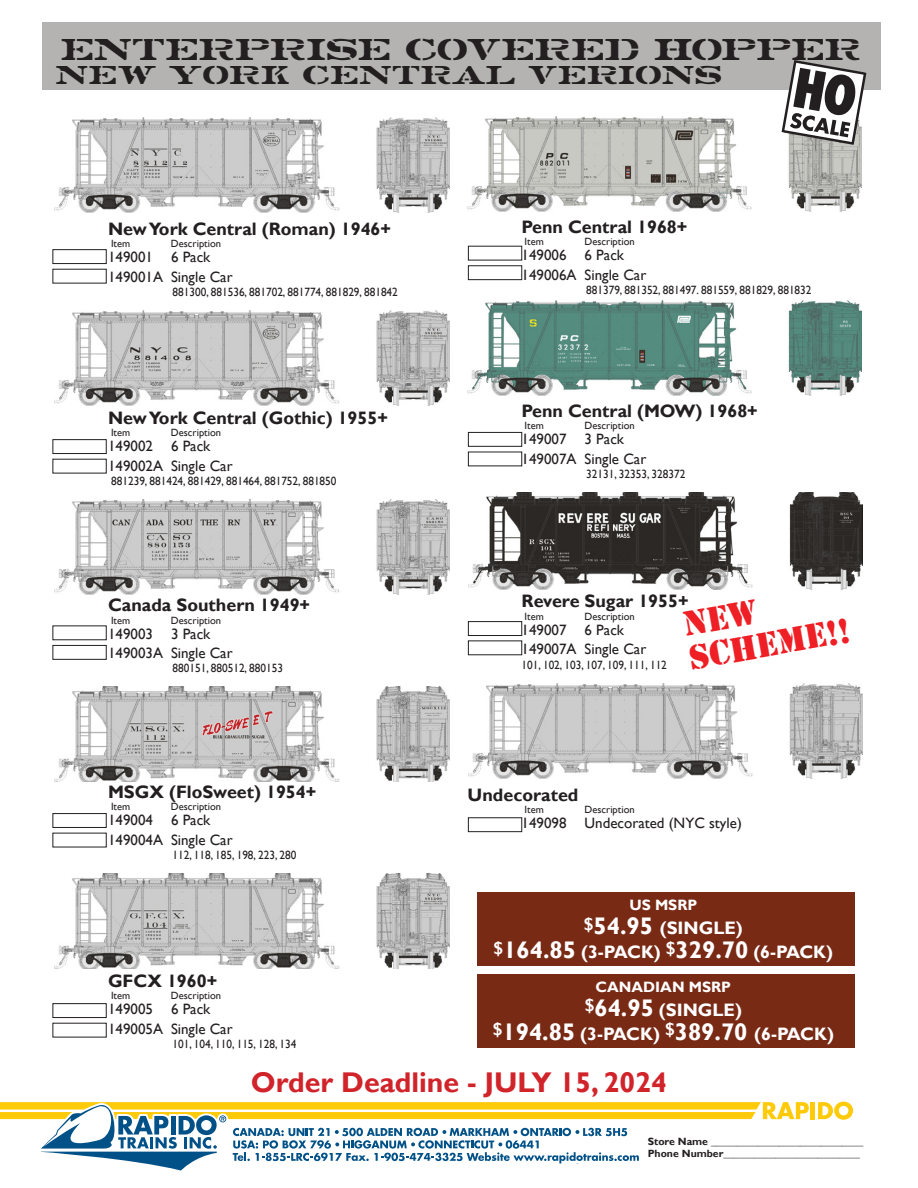
<style>
.page{position:relative;width:918px;height:1188px;background:#fff}
.page>*{position:absolute;margin:0;border:0;box-sizing:border-box;transform-origin:0 0}
.copy_3{font:36px/34.5px "Stencil";color:#ee2026}
.copy_3-2{font:700 28.5px "Gill Sans";color:#d1232a}
.Image{font:21px "NYCDATAMEDNEW";letter-spacing:-.025em;color:#231f20}
.head_list{font:700 18px "Gill Sans";color:#231f20}
.info{font:700 18px "Gill Sans";letter-spacing:-.04em;color:#fff}
.info-2{font:700 18px "Gill Sans";color:#fff}
.copy_3-3{font:18px "NYCDATAMEDNEW";color:#231f20}
.copy_3-4{font:15px "Gill Sans";color:#231f20}
.info-3{font:700 15px "Gill Sans";color:#fff}
.Second_line{font:12px "Gill Sans";color:#231f20;scale:.94 1}
.head_list-2{font:12px "Gill Sans";color:#231f20;scale:.94 1}
.Listing{font:10.5px "Gill Sans";color:#231f20}
.t1{font:700 10.5px/12.6px "Gill Sans";color:#231f20}
.s1{font-size:24px}
</style>
<div class="page">
<hr style="left:811px;top:1102px;width:4px;height:17px;background:#feca0a">
<svg style="left:818px;top:1102px;width:35px;height:18px"></svg>
<svg style="left:0;top:1102px;width:809px;height:69px"></svg>
<img style="left:55px;top:117px;width:394px;height:95px">
<img style="left:55px;top:311px;width:394px;height:95px">
<img style="left:55px;top:500px;width:394px;height:94px">
<img style="left:55px;top:687px;width:394px;height:95px">
<img style="left:55px;top:874px;width:394px;height:95px">
<img style="left:468px;top:117px;width:394px;height:95px">
<img style="left:468px;top:301px;width:394px;height:95px">
<img style="left:469px;top:493px;width:394px;height:96px">
<img style="left:469px;top:683px;width:394px;height:95px">
<div style="left:477px;top:893px;width:378px;height:73px;background:#782a15"></div>
<div style="left:477px;top:974px;width:378px;height:73px;background:#782a15"></div>
<div style="left:42px;top:22px;width:838px;height:68px;background:#b5b2b2"></div>
<svg style="left:782px;top:60px;width:84px;height:85px"></svg>
<div style="left:52px;top:249px;width:55px;height:15px;border:1px solid #231f20"></div>
<div style="left:52px;top:439px;width:55px;height:15px;border:1px solid #231f20"></div>
<div style="left:468px;top:432px;width:54px;height:15px;border:1px solid #231f20"></div>
<div style="left:52px;top:813px;width:55px;height:15px;border:1px solid #231f20"></div>
<div style="left:468px;top:621px;width:54px;height:15px;border:1px solid #231f20"></div>
<div style="left:468px;top:817px;width:54px;height:15px;border:1px solid #231f20"></div>
<div style="left:52px;top:1003px;width:55px;height:15px;border:1px solid #231f20"></div>
<div style="left:468px;top:265px;width:54px;height:15px;border:1px solid #231f20"></div>
<div style="left:52px;top:645px;width:55px;height:15px;border:1px solid #231f20"></div>
<p class="Image" style="left:60px;top:41px;width:803px">ENTERPRISE COVERED HOPPER</p>
<p class="copy_3-3" style="left:56px;top:68px;width:668px">NEW YORK CENTRAL VERIONS</p>
<p class="head_list" style="left:108px;top:218px;width:285px">New York Central (Roman) 1946+</p>
<p class="Listing" style="left:111px;top:238px;width:21px">Item</p>
<p class="Listing" style="left:171px;top:238px;width:52px">Description</p>
<p class="copy_3-4" style="left:108px;top:249px;width:104px">149001 6 Pack</p>
<p class="copy_3-4" style="left:108px;top:268px;width:126px">149001A Single Car</p>
<p class="Second_line" style="left:172px;top:285px;width:241px">881300, 881536, 881702, 881774, 881829, 881842</p>
<p class="head_list" style="left:108px;top:407px;width:281px">New York Central (Gothic) 1955+</p>
<p class="Listing" style="left:111px;top:427px;width:21px">Item</p>
<p class="Listing" style="left:171px;top:427px;width:52px">Description</p>
<p class="copy_3-4" style="left:108px;top:437px;width:104px">149002 6 Pack</p>
<p class="copy_3-4" style="left:108px;top:457px;width:126px">149002A Single Car</p>
<p class="Second_line" style="left:111px;top:474px;width:241px">881239, 881424, 881429, 881464, 881752, 881850</p>
<p class="head_list" style="left:108px;top:594px;width:204px">Canada Southern 1949+</p>
<p class="Listing" style="left:111px;top:614px;width:21px">Item</p>
<p class="Listing" style="left:171px;top:614px;width:52px">Description</p>
<p class="copy_3-4" style="left:108px;top:625px;width:104px">149003 3 Pack</p>
<p class="copy_3-4" style="left:108px;top:644px;width:126px">149003A Single Car</p>
<p class="Second_line" style="left:172px;top:661px;width:119px">880151, 880512, 880153</p>
<p class="head_list" style="left:108px;top:781px;width:210px">MSGX (FloSweet) 1954+</p>
<p class="Listing" style="left:111px;top:801px;width:21px">Item</p>
<p class="Listing" style="left:171px;top:801px;width:52px">Description</p>
<p class="copy_3-4" style="left:108px;top:812px;width:104px">149004 6 Pack</p>
<p class="copy_3-4" style="left:108px;top:831px;width:126px">149004A Single Car</p>
<p class="Second_line" style="left:172px;top:848px;width:133px">112, 118, 185, 198, 223, 280</p>
<p class="head_list" style="left:108px;top:970px;width:111px">GFCX 1960+</p>
<p class="Listing" style="left:111px;top:990px;width:21px">Item</p>
<p class="Listing" style="left:171px;top:990px;width:52px">Description</p>
<p class="copy_3-4" style="left:108px;top:1000px;width:104px">149005 6 Pack</p>
<p class="copy_3-4" style="left:108px;top:1020px;width:126px">149005A Single Car</p>
<p class="Second_line" style="left:172px;top:1037px;width:133px">101, 104, 110, 115, 128, 134</p>
<p class="head_list" style="left:522px;top:216px;width:167px">Penn Central 1968+</p>
<p class="Listing" style="left:525px;top:236px;width:21px">Item</p>
<p class="Listing" style="left:585px;top:236px;width:52px">Description</p>
<p class="copy_3-4" style="left:522px;top:247px;width:104px">149006 6 Pack</p>
<p class="copy_3-4" style="left:522px;top:266px;width:126px">149006A Single Car</p>
<p class="Second_line" style="left:586px;top:283px;width:241px">881379, 881352, 881497. 881559, 881829, 881832</p>
<p class="head_list" style="left:522px;top:400px;width:238px">Penn Central (MOW) 1968+</p>
<p class="Listing" style="left:525px;top:420px;width:21px">Item</p>
<p class="Listing" style="left:585px;top:420px;width:52px">Description</p>
<p class="copy_3-4" style="left:522px;top:430px;width:104px">149007 3 Pack</p>
<p class="copy_3-4" style="left:522px;top:450px;width:126px">149007A Single Car</p>
<p class="Second_line" style="left:586px;top:467px;width:107px">32131, 32353, 328372</p>
<p class="head_list" style="left:522px;top:590px;width:168px">Revere Sugar 1955+</p>
<p class="Listing" style="left:525px;top:610px;width:21px">Item</p>
<p class="Listing" style="left:585px;top:610px;width:52px">Description</p>
<p class="copy_3-4" style="left:522px;top:621px;width:104px">149007 6 Pack</p>
<p class="copy_3-4" style="left:522px;top:641px;width:126px">149007A Single Car</p>
<p class="head_list-2" style="left:522px;top:658px;width:156px">101, 102, 103, 107, 109, 111, 112</p>
<p class="copy_3" style="left:681px;top:608px;width:165px;rotate:-10deg">NEW<br>SCHEME!!</p>
<p class="head_list" style="left:468px;top:784px;width:112px">Undecorated</p>
<p class="Listing" style="left:525px;top:803px;width:21px">Item</p>
<p class="Listing" style="left:585px;top:803px;width:52px">Description</p>
<p class="copy_3-4" style="left:522px;top:814px;width:222px">149098 Undecorated (NYC style)</p>
<p class="info-3" style="left:629px;top:896px;width:69px">US MSRP</p>
<p class="info-2" style="left:584px;top:918px;width:160px">$<span class="s1">54.95</span> (SINGLE)</p>
<p class="info" style="left:494px;top:942px;width:341px">$<span class="s1">164.85</span> (3-PACK) $<span class="s1">329.70</span> (6-PACK)</p>
<p class="info-3" style="left:596px;top:978px;width:137px">CANADIAN MSRP</p>
<p class="info-2" style="left:585px;top:999px;width:159px">$<span class="s1">64.95</span> (SINGLE)</p>
<p class="info" style="left:493px;top:1023px;width:343px">$<span class="s1">194.85</span> (3-PACK) $<span class="s1">389.70</span> (6-PACK)</p>
<p class="copy_3-2" style="left:251px;top:1065px;width:417px">Order Deadline - JULY 15, 2024</p>
<p class="t1" style="left:648px;top:1135px;width:217px">Store Name _____________________________<br>Phone Number__________________________</p>
</div>
